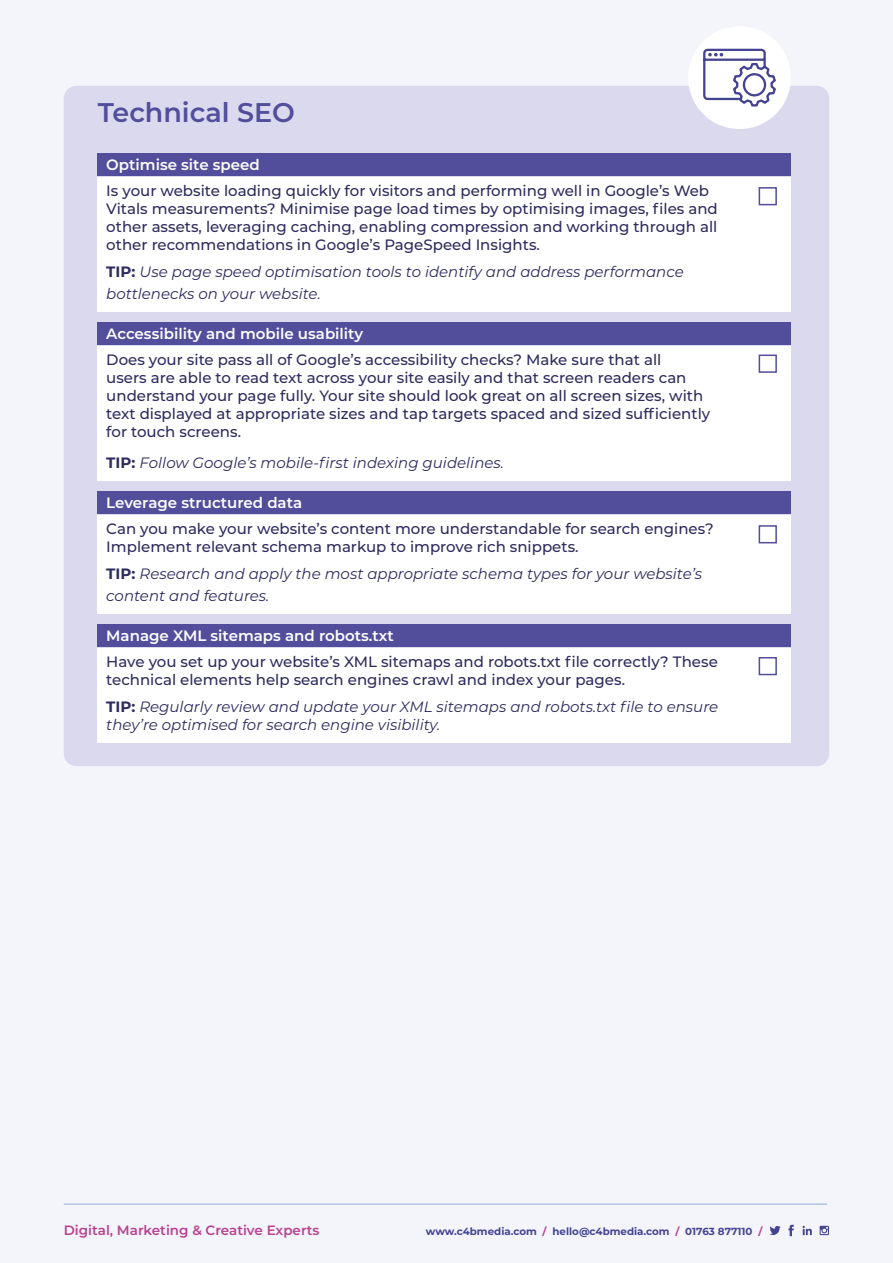
<style>
.page{position:relative;width:893px;height:1263px;background:#f3f5fa}
.page>*{position:absolute;margin:0;border:0;box-sizing:border-box;transform-origin:0 0}
.t1{font:600 27px "Montserrat";color:#524e9c}
.t2{font:500 15px/18px "Montserrat";color:#2e2b5e}
.t3{font:italic 15px/22.5px "Montserrat";color:#2e2b5e}
.t4{font:600 15px "Montserrat";color:#fff}
.t5{font:600 13.5px "Montserrat";color:#b94191}
.t6{font:700 10.2px "Montserrat";color:#444493}
.s1{font-weight:700;font-style:normal}
.s2{color:#b94191}
</style>
<div class="page">
<div style="left:64px;top:86px;width:765px;height:680px;background:#dbd9ee;border-radius:13px"></div>
<div style="left:98px;top:153px;width:693px;height:23px;background:#524e9c"></div>
<div style="left:98px;top:178px;width:693px;height:85px;background:#fff"></div>
<div style="left:98px;top:258px;width:693px;height:54px;background:#fff"></div>
<div style="left:98px;top:322px;width:693px;height:23px;background:#524e9c"></div>
<div style="left:98px;top:347px;width:693px;height:103px;background:#fff"></div>
<div style="left:98px;top:450px;width:693px;height:31px;background:#fff"></div>
<div style="left:98px;top:491px;width:693px;height:23px;background:#524e9c"></div>
<div style="left:98px;top:516px;width:693px;height:49px;background:#fff"></div>
<div style="left:98px;top:560px;width:693px;height:54px;background:#fff"></div>
<div style="left:98px;top:624px;width:693px;height:23px;background:#524e9c"></div>
<div style="left:98px;top:649px;width:693px;height:49px;background:#fff"></div>
<div style="left:98px;top:693px;width:693px;height:49px;background:#fff"></div>
<svg style="left:788px;top:1225px;width:6px;height:11px"></svg>
<svg style="left:803px;top:1226px;width:9px;height:9px"></svg>
<svg style="left:769px;top:1226px;width:12px;height:9px"></svg>
<svg style="left:820px;top:1226px;width:9px;height:9px"></svg>
<hr style="left:64px;top:1203px;width:763px;height:2px;background:#b1c2e5">
<div style="left:759px;top:355px;width:18px;height:18px;background:#fff;border:2px solid #524e9c"></div>
<div style="left:759px;top:187px;width:18px;height:18px;background:#fff;border:2px solid #524e9c"></div>
<div style="left:759px;top:525px;width:18px;height:18px;background:#fff;border:2px solid #524e9c"></div>
<div style="left:759px;top:657px;width:18px;height:18px;background:#fff;border:2px solid #524e9c"></div>
<div style="left:688px;top:26px;width:103px;height:103px;background:#fff;border-radius:50%"></div>
<svg style="left:703px;top:48px;width:73px;height:59px"></svg>
<div style="left:743px;top:73px;width:23px;height:23px;border:2px solid #444493;border-radius:50%"></div>
<h1 class="t1" style="left:98px;top:93px;width:198px">Technical SEO</h1>
<p class="t4" style="left:106px;top:154px;width:155px">Optimise site speed</p>
<p class="t2" style="left:106px;top:181px;width:613px">Is your website loading quickly for visitors and performing well in Google’s Web Vitals measurements? Minimise page load times by optimising images, files and other assets, leveraging caching, enabling compression and working through all other recommendations in Google’s PageSpeed Insights.</p>
<p class="t3" style="left:106px;top:260px;width:579px"><span class="s1">TIP:</span> Use page speed optimisation tools to identify and address performance bottlenecks on your website.</p>
<p class="t4" style="left:106px;top:323px;width:258px">Accessibility and mobile usability</p>
<p class="t2" style="left:106px;top:350px;width:605px">Does your site pass all of Google’s accessibility checks? Make sure that all<br>users are able to read text across your site easily and that screen readers can understand your page fully. Your site should look great on all screen sizes, with text displayed at appropriate sizes and tap targets spaced and sized sufficiently for touch screens.</p>
<p class="t3" style="left:106px;top:451px;width:399px"><span class="s1">TIP:</span> Follow Google’s mobile-first indexing guidelines.</p>
<p class="t4" style="left:106px;top:492px;width:197px">Leverage structured data</p>
<p class="t2" style="left:106px;top:519px;width:609px">Can you make your website’s content more understandable for search engines?<br>Implement relevant schema markup to improve rich snippets.</p>
<p class="t3" style="left:106px;top:562px;width:597px"><span class="s1">TIP:</span> Research and apply the most appropriate schema types for your website’s content and features.</p>
<p class="t4" style="left:106px;top:625px;width:289px">Manage XML sitemaps and robots.txt</p>
<p class="t2" style="left:106px;top:652px;width:613px">Have you set up your website’s XML sitemaps and robots.txt file correctly? These technical elements help search engines crawl and index your pages.</p>
<p class="t3" style="left:106px;top:697px;width:613px;line-height:18px"><span class="s1">TIP:</span> Regularly review and update your XML sitemaps and robots.txt file to ensure they’re optimised for search engine visibility.</p>
<p class="t5" style="left:64px;top:1221px;width:257px">Digital, Marketing &amp; Creative Experts</p>
<p class="t6" style="left:426px;top:1224px;width:338px">www.c4bmedia.com <span class="s2">/</span> hello@c4bmedia.com <span class="s2">/</span> 01763 877110 <span class="s2">/</span></p>
</div>
